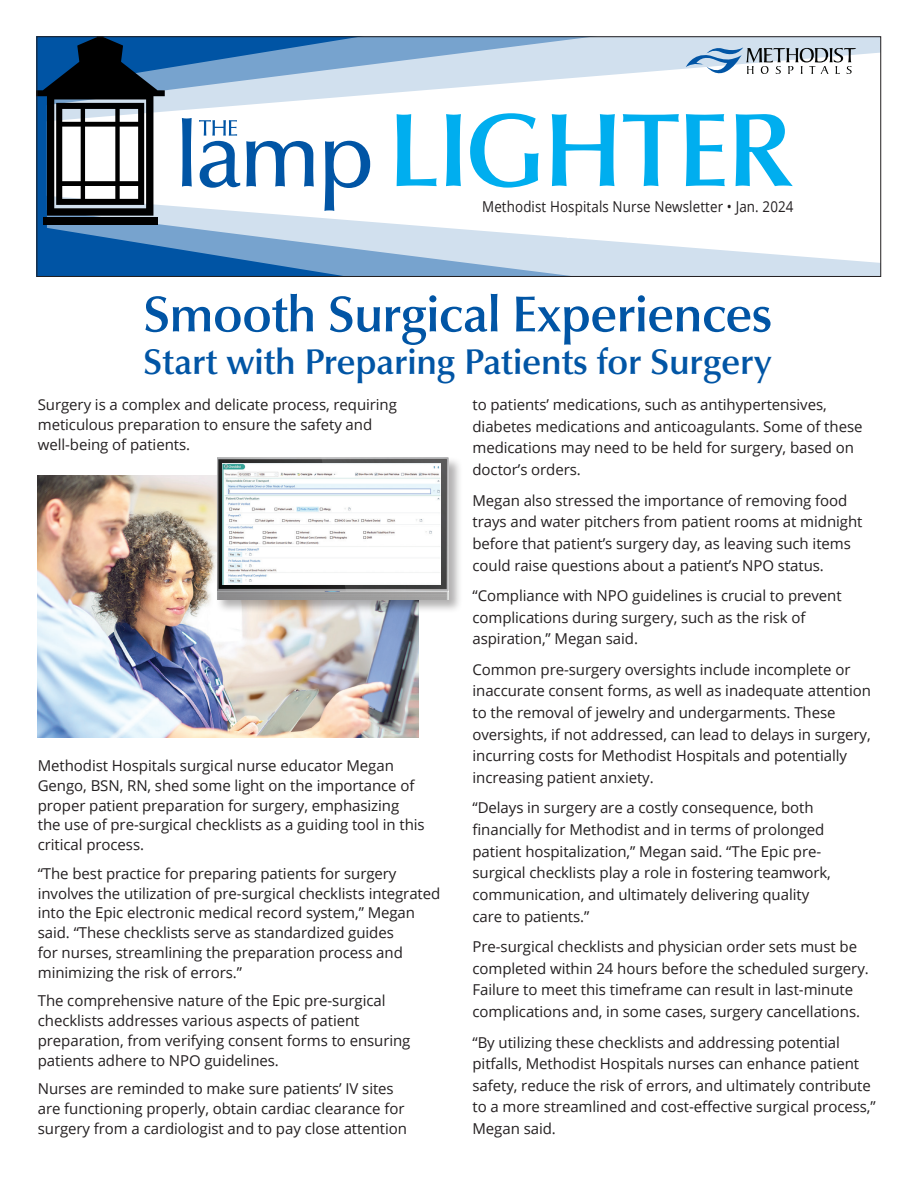
<style>
.page{position:relative;width:918px;height:1188px;background:#fff}
.page>*{position:absolute;margin:0;border:0;box-sizing:border-box;transform-origin:0 0}
.ll_head_1{font:600 51px "Optima";letter-spacing:-.02em;color:#0155a5}
.ll_head_1-2{font:600 36px "Optima";letter-spacing:-.01em;color:#0155a5}
.ll_copy_1{font:15px/21.6px "Open Sans";letter-spacing:-.005em;color:#231f20}
.ll_copy_1-2{font:15px "Open Sans";letter-spacing:-.005em;color:#231f20;scale:.89 1}
</style>
<div class="page">
<svg style="left:47px;top:38px;width:832px;height:237px;background:#7da7d0"></svg>
<svg style="left:47px;top:46px;width:832px;height:223px"></svg>
<div style="left:43px;top:218px;width:115px;height:7px;background:#000"></div>
<svg style="left:39px;top:38px;width:126px;height:178px"></svg>
<div style="left:37px;top:36px;width:844px;height:241px;border:1px solid #231f20"></div>
<svg style="left:686px;top:47px;width:170px;height:27px"></svg>
<svg style="left:397px;top:113px;width:396px;height:75px"></svg>
<svg style="left:182px;top:118px;width:188px;height:93px"></svg>
<img style="left:38px;top:476px;width:380px;height:262px">
<div style="left:216px;top:456px;width:246px;height:158px;background:#231f20;opacity:.35"></div>
<img style="left:217px;top:458px;width:232px;height:142px">
<img style="left:223px;top:464px;width:218px;height:121px">
<p class="ll_copy_1-2" style="left:482px;top:196px;width:351px">Methodist Hospitals Nurse Newsletter • Jan. 2024</p>
<p class="ll_head_1" style="left:143px;top:285px;width:631px">Smooth Surgical Experiences</p>
<p class="ll_head_1-2" style="left:143px;top:340px;width:630px">Start with Preparing Patients for Surgery</p>
<p class="ll_copy_1" style="left:38px;top:395px;width:361px;line-height:19.8px">Surgery is a complex and delicate process, requiring meticulous preparation to ensure the safety and well-being of patients.</p>
<p class="ll_copy_1" style="left:472px;top:394px;width:392px">to patients’ medications, such as antihypertensives, diabetes medications and anticoagulants. Some of these medications may need to be held for surgery, based on doctor’s orders.</p>
<p class="ll_copy_1" style="left:472px;top:489px;width:391px">Megan also stressed the importance of removing food trays and water pitchers from patient rooms at midnight before that patient’s surgery day, as leaving such items could raise questions about a patient’s NPO status.</p>
<p class="ll_copy_1" style="left:472px;top:584px;width:371px">“Compliance with NPO guidelines is crucial to prevent complications during surgery, such as the risk of aspiration,” Megan said.</p>
<p class="ll_copy_1" style="left:472px;top:658px;width:400px">Common pre-surgery oversights include incomplete or inaccurate consent forms, as well as inadequate attention to the removal of jewelry and undergarments. These oversights, if not addressed, can lead to delays in surgery, incurring costs for Methodist Hospitals and potentially increasing patient anxiety.</p>
<p class="ll_copy_1" style="left:472px;top:797px;width:360px">“Delays in surgery are a costly consequence, both financially for Methodist and in terms of prolonged patient hospitalization,” Megan said. “The Epic pre&shy;surgical checklists play a role in fostering teamwork, communication, and ultimately delivering quality care to patients.”</p>
<p class="ll_copy_1" style="left:472px;top:935px;width:398px">Pre-surgical checklists and physician order sets must be completed within 24 hours before the scheduled surgery.<br>Failure to meet this timeframe can result in last-minute complications and, in some cases, surgery cancellations.</p>
<p class="ll_copy_1" style="left:472px;top:1031px;width:405px">“By utilizing these checklists and addressing potential pitfalls, Methodist Hospitals nurses can enhance patient safety, reduce the risk of errors, and ultimately contribute to a more streamlined and cost-effective surgical process,” Megan said.</p>
<p class="ll_copy_1" style="left:38px;top:755px;width:388px;line-height:19.8px">Methodist Hospitals surgical nurse educator Megan Gengo, BSN, RN, shed some light on the importance of proper patient preparation for surgery, emphasizing the use of pre-surgical checklists as a guiding tool in this critical process.</p>
<p class="ll_copy_1" style="left:38px;top:863px;width:404px;line-height:19.8px">“The best practice for preparing patients for surgery involves the utilization of pre-surgical checklists integrated into the Epic electronic medical record system,” Megan said. “These checklists serve as standardized guides<br>for nurses, streamlining the preparation process and minimizing the risk of errors.”</p>
<p class="ll_copy_1" style="left:38px;top:991px;width:374px;line-height:19.8px">The comprehensive nature of the Epic pre-surgical checklists addresses various aspects of patient preparation, from verifying consent forms to ensuring patients adhere to NPO guidelines.</p>
<p class="ll_copy_1" style="left:38px;top:1079px;width:371px;line-height:19.8px">Nurses are reminded to make sure patients’ IV sites are functioning properly, obtain cardiac clearance for surgery from a cardiologist and to pay close attention</p>
</div>
